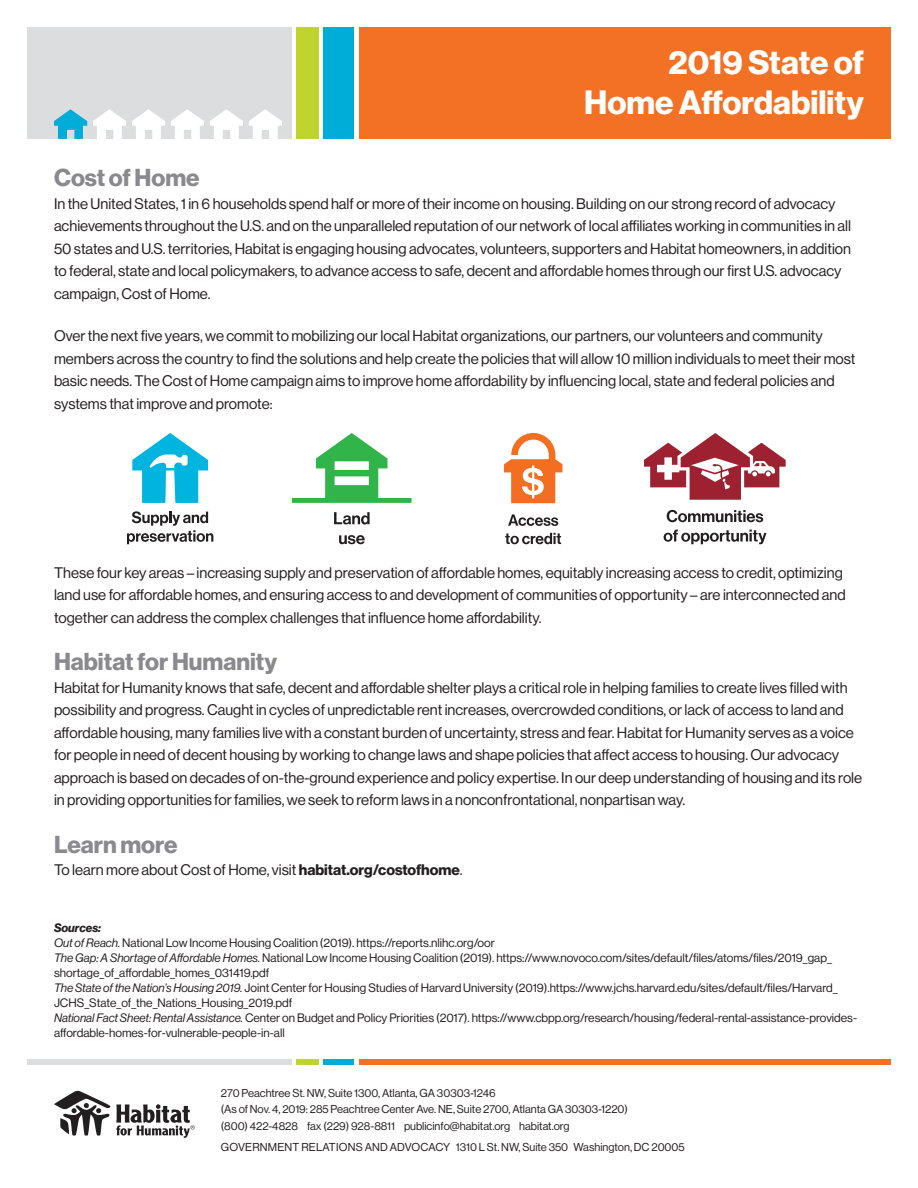
<style>
.page{position:relative;width:918px;height:1188px;background:#fff}
.page>*{position:absolute;margin:0;border:0;box-sizing:border-box;transform-origin:0 0}
.Top_Header_in_White{font:33px/39.6px "N Haas Grotesk DS Pro 75 Bd";color:#fff;text-align:right}
.t1{font:24px "N Haas Grotesk DS Pro 75 Bd";color:#8a8a8e}
.Body_Copy{font:15px/22.5px "N Haas Grotesk DS Pro 55 Rg";color:#231f20}
.Body_Copy-2{font:12px/15px "N Haas Grotesk DS Pro 55 Rg";color:#231f20}
.Body_Copy-3{font:12px "N Haas Grotesk DS Pro 76 Bd It";color:#231f20}
.t2{font:11.25px "N Haas Grotesk DS Pro 55 Rg";color:#231f20}
.s1{font-family:"N Haas Grotesk DS Pro 75 Bd"}
.s2{font-family:"N Haas Grotesk DS Pro 56 It"}
</style>
<div class="page">
<div style="left:359px;top:27px;width:532px;height:112px;background:#f37124"></div>
<div style="left:324px;top:27px;width:30px;height:112px;background:#00acd8"></div>
<div style="left:296px;top:27px;width:23px;height:112px;background:#c0d42f"></div>
<div style="left:27px;top:27px;width:264px;height:112px;background:#dbddde"></div>
<svg style="left:54px;top:109px;width:33px;height:30px"></svg>
<svg style="left:93px;top:109px;width:33px;height:30px"></svg>
<svg style="left:171px;top:109px;width:33px;height:30px"></svg>
<svg style="left:132px;top:109px;width:33px;height:30px"></svg>
<svg style="left:210px;top:109px;width:33px;height:30px"></svg>
<svg style="left:249px;top:109px;width:33px;height:30px"></svg>
<svg style="left:54px;top:1091px;width:141px;height:47px"></svg>
<svg style="left:644px;top:433px;width:142px;height:67px"></svg>
<svg style="left:667px;top:510px;width:96px;height:12px"></svg>
<svg style="left:664px;top:529px;width:102px;height:15px"></svg>
<svg style="left:504px;top:433px;width:59px;height:70px"></svg>
<svg style="left:508px;top:514px;width:50px;height:12px"></svg>
<svg style="left:505px;top:533px;width:56px;height:11px"></svg>
<svg style="left:292px;top:433px;width:120px;height:70px"></svg>
<svg style="left:334px;top:512px;width:36px;height:13px"></svg>
<svg style="left:339px;top:535px;width:26px;height:9px"></svg>
<svg style="left:132px;top:433px;width:76px;height:70px"></svg>
<svg style="left:127px;top:511px;width:86px;height:33px"></svg>
<div style="left:359px;top:1059px;width:532px;height:6px;background:#f37124"></div>
<div style="left:324px;top:1059px;width:30px;height:6px;background:#00acd8"></div>
<div style="left:296px;top:1059px;width:23px;height:6px;background:#c0d42f"></div>
<div style="left:27px;top:1059px;width:264px;height:6px;background:#dbddde"></div>
<p class="Top_Header_in_White" style="left:584px;top:44px;width:281px">2019 State of<br>Home Affordability</p>
<p class="t1" style="left:54px;top:164px;width:147px">Cost of Home</p>
<p class="Body_Copy" style="left:54px;top:192px;width:799px">In the United States, 1 in 6 households spend half or more of their income on housing. Building on our strong record of advocacy achievements throughout the U.S. and on the unparalleled reputation of our network of local affiliates working in communities in all 50 states and U.S. territories, Habitat is engaging housing advocates, volunteers, supporters and Habitat homeowners, in addition to federal, state and local policymakers, to advance access to safe, decent and affordable homes through our first U.S. advocacy campaign, Cost of Home.</p>
<p class="Body_Copy" style="left:54px;top:325px;width:803px">Over the next five years, we commit to mobilizing our local Habitat organizations, our partners, our volunteers and community members across the country to find the solutions and help create the policies that will allow 10 million individuals to meet their most basic needs. The Cost of Home campaign aims to improve home affordability by influencing local, state and federal policies and systems that improve and promote:</p>
<p class="Body_Copy" style="left:54px;top:561px;width:793px">These four key areas – increasing supply and preservation of affordable homes, equitably increasing access to credit, optimizing land use for affordable homes, and ensuring access to and development of communities of opportunity – are interconnected and together can address the complex challenges that influence home affordability.</p>
<p class="t1" style="left:54px;top:648px;width:225px">Habitat for Humanity</p>
<p class="Body_Copy" style="left:54px;top:676px;width:810px">Habitat for Humanity knows that safe, decent and affordable shelter plays a critical role in helping families to create lives filled with possibility and progress. Caught in cycles of unpredictable rent increases, overcrowded conditions, or lack of access to land and affordable housing, many families live with a constant burden of uncertainty, stress and fear. Habitat for Humanity serves as a voice for people in need of decent housing by working to change laws and shape policies that affect access to housing. Our advocacy approach is based on decades of on-the-ground experience and policy expertise. In our deep understanding of housing and its role in providing opportunities for families, we seek to reform laws in a nonconfrontational, nonpartisan way.</p>
<p class="t1" style="left:54px;top:830px;width:125px">Learn more</p>
<p class="Body_Copy" style="left:54px;top:859px;width:410px">To learn more about Cost of Home, visit <span class="s1">habitat.org/costofhome</span>.</p>
<p class="Body_Copy-3" style="left:54px;top:921px;width:49px">Sources:</p>
<p class="Body_Copy-2" style="left:54px;top:936px;width:442px"><span class="s2">Out of Reach.</span> National Low Income Housing Coalition (2019). https://reports.nlihc.org/oor</p>
<p class="Body_Copy-2" style="left:54px;top:951px;width:779px"><span class="s2">The Gap: A Shortage of Affordable Homes.</span> National Low Income Housing Coalition (2019). https://www.novoco.com/sites/default/files/atoms/files/2019_gap_ shortage_of_affordable_homes_031419.pdf</p>
<p class="Body_Copy-2" style="left:54px;top:981px;width:785px"><span class="s2">The State of the Nation’s Housing 2019.</span> Joint Center for Housing Studies of Harvard University (2019).https://www.jchs.harvard.edu/sites/default/files/Harvard_<br>JCHS_State_of_the_Nations_Housing_2019.pdf</p>
<p class="Body_Copy-2" style="left:54px;top:1011px;width:805px"><span class="s2">National Fact Sheet: Rental Assistance.</span> Center on Budget and Policy Priorities (2017). https://www.cbpp.org/research/housing/federal-rental-assistance-provides&shy;affordable-homes-for-vulnerable-people-in-all</p>
<p class="t2" style="left:221px;top:1086px;width:276px">270 Peachtree St. NW, Suite 1300, Atlanta, GA 30303-1246</p>
<p class="t2" style="left:221px;top:1103px;width:409px">(As of Nov. 4, 2019: 285 Peachtree Center Ave. NE, Suite 2700, Atlanta GA 30303-1220)</p>
<p class="t2" style="left:221px;top:1120px;width:350px">(800) 422-4828 fax (229) 928-8811 publicinfo@habitat.org habitat.org</p>
<p class="t2" style="left:221px;top:1140px;width:465px">GOVERNMENT RELATIONS AND ADVOCACY 1310 L St. NW, Suite 350 Washington, DC 20005</p>
</div>
